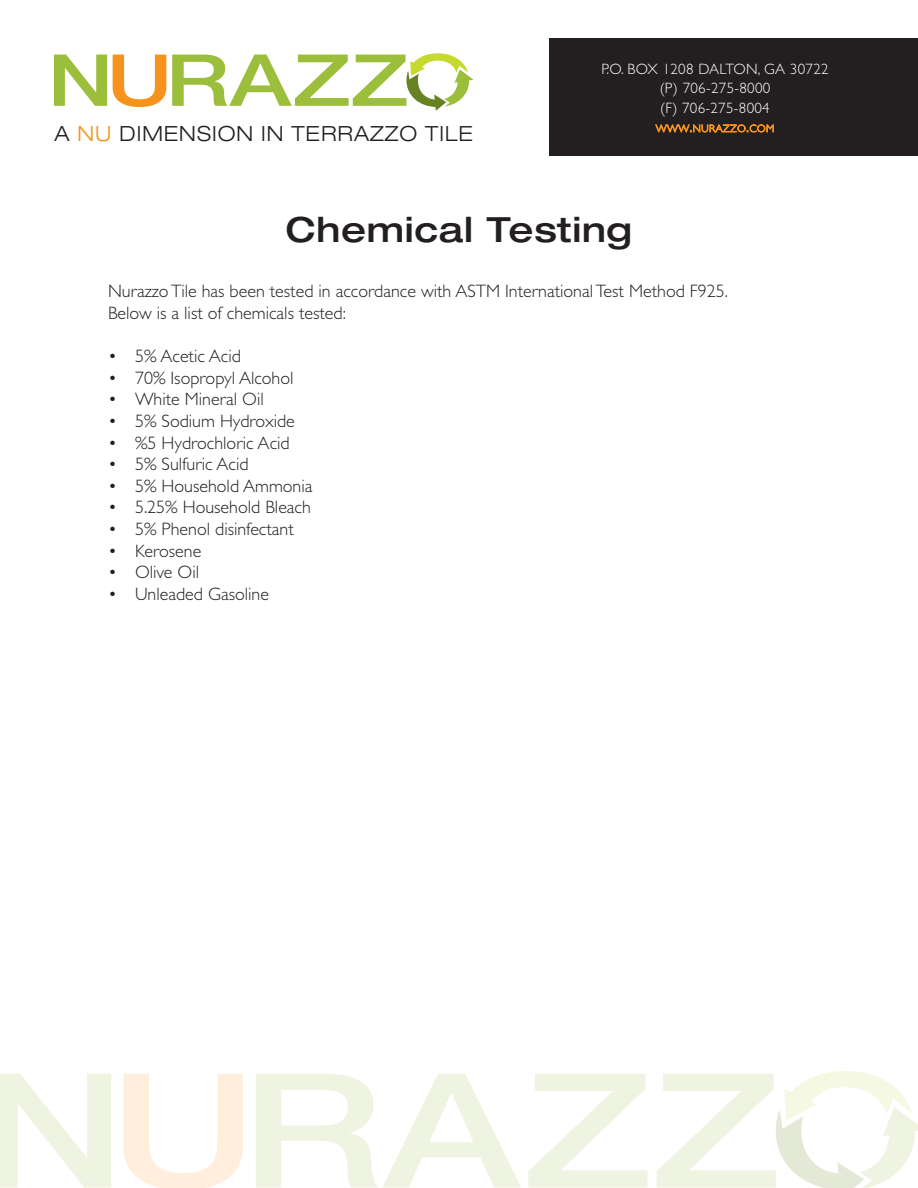
<style>
.page{position:relative;width:918px;height:1188px;background:#fff}
.page>*{position:absolute;margin:0;border:0;box-sizing:border-box;transform-origin:0 0}
.t1{font:500 expanded 34.65px "Helvetica Neue";letter-spacing:.02em;color:#231f20}
.t2{font:300 expanded 20.85px "Helvetica Neue";letter-spacing:.05em;color:#231f20}
.t3{font:300 18px/21.6px "Gill Sans";color:#231f20}
.t4{font:300 15px/19.5px "Gill Sans";letter-spacing:.02em;color:#fff;text-align:center}
.s1{color:#f7931d}
</style>
<div class="page">
<svg style="left:123px;top:1074px;width:120px;height:114px"></svg>
<svg style="left:0;top:1074px;width:111px;height:114px"></svg>
<svg style="left:256px;top:1074px;width:265px;height:114px"></svg>
<svg style="left:657px;top:1071px;width:261px;height:117px"></svg>
<svg style="left:528px;top:1074px;width:119px;height:114px"></svg>
<div style="left:549px;top:38px;width:369px;height:118px;background:#231f20"></div>
<svg style="left:655px;top:124px;width:119px;height:9px"></svg>
<svg style="left:113px;top:55px;width:53px;height:52px"></svg>
<svg style="left:54px;top:55px;width:53px;height:51px"></svg>
<svg style="left:172px;top:53px;width:302px;height:58px"></svg>
<p class="t2" style="left:54px;top:121px;width:420px">A <span class="s1">NU</span> DIMENSION IN TERRAZZO TILE</p>
<p class="t4" style="left:601px;top:59px;width:229px">P.O. BOX 1208 DALTON, GA 30722 (P) 706-275-8000<br>(F) 706-275-8004</p>
<h1 class="t1" style="left:286px;top:208px;width:348px">Chemical Testing</h1>
<p class="t3" style="left:108px;top:281px;width:622px">Nurazzo Tile has been tested in accordance with ASTM International Test Method F925.<br>Below is a list of chemicals tested:</p>
<p class="t3" style="left:108px;top:346px;width:134px">• 5% Acetic Acid</p>
<p class="t3" style="left:108px;top:367px;width:187px">• 70% Isopropyl Alcohol</p>
<p class="t3" style="left:108px;top:389px;width:157px">• White Mineral Oil</p>
<p class="t3" style="left:108px;top:410px;width:188px">• 5% Sodium Hydroxide</p>
<p class="t3" style="left:108px;top:432px;width:183px">• %5 Hydrochloric Acid</p>
<p class="t3" style="left:108px;top:454px;width:142px">• 5% Sulfuric Acid</p>
<p class="t3" style="left:108px;top:475px;width:206px">• 5% Household Ammonia</p>
<p class="t3" style="left:108px;top:497px;width:204px">• 5.25% Household Bleach</p>
<p class="t3" style="left:108px;top:518px;width:187px">• 5% Phenol disinfectant</p>
<p class="t3" style="left:108px;top:540px;width:95px">• Kerosene</p>
<p class="t3" style="left:108px;top:562px;width:93px">• Olive Oil</p>
<p class="t3" style="left:108px;top:583px;width:163px">• Unleaded Gasoline</p>
</div>
